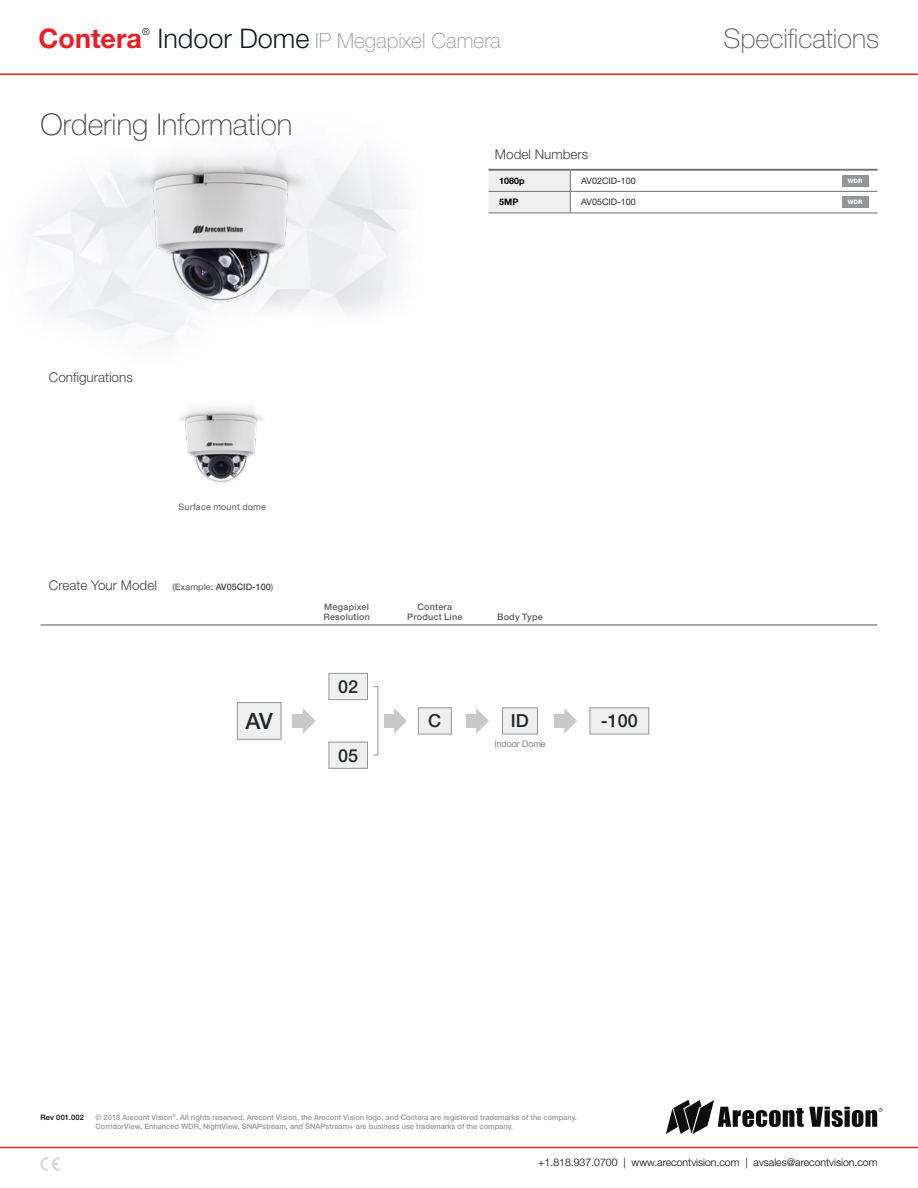
<style>
.page{position:relative;width:918px;height:1188px;background:#fff}
.page>*{position:absolute;margin:0;border:0;box-sizing:border-box;transform-origin:0 0}
.t1{font:100 30px "Helvetica Neue LT Std";color:#414042}
.t2{font:100 27px "Helvetica Neue LT Std";color:#58595b}
.t3{font:700 27px "Helvetica Neue LT Std";color:#ed1d24}
.t4{font:500 22.5px "Helvetica Neue LT Std";color:#20282b}
.t5{font:100 21px "Helvetica Neue LT Std";color:#939598}
.t6{font:500 18px "Helvetica Neue LT Std";color:#20282b}
.t7{font:300 13.5px "Helvetica Neue LT Std";color:#414042}
.t8{font:300 10.5px "Helvetica Neue LT Std";color:#000}
.t9{font:300 9.6px "Helvetica Neue LT Std";color:#131c20}
.t10{font:500 9px/9.4px "Helvetica Neue LT Std";letter-spacing:.025em;color:#58595b}
.t11{font:9px "Helvetica Neue LT Std";color:#292829}
.t12{font:9px "Helvetica Neue LT Std";letter-spacing:.02em;color:#58595b}
.t13{font:300 9px "Helvetica Neue LT Std";color:#58595b}
.t14{font:700 9px "Helvetica Neue LT Std";color:#000}
.t15{font:500 7.5px/9.4px "Helvetica Neue LT Std";color:#939598}
.t16{font:500 7.5px "Helvetica Neue LT Std";letter-spacing:.02em;color:#000}
.t17{font:800 6px "Helvetica Neue LT Std";color:#fff}
.s1{font-weight:300;font-size:27px;color:#131c20}
.s2{font-weight:500;font-size:9px;color:#6d6e71}
.s3{font-weight:500;font-size:9px}
</style>
<div class="page">
<svg style="left:666px;top:1100px;width:217px;height:34px"></svg>
<hr style="left:0;top:74px;width:918px;height:1px;background:#ed1d24">
<hr style="left:0;top:1147px;width:918px;height:1px;background:#ed1d24">
<div style="left:237px;top:703px;width:44px;height:36px;background:#efeff0"></div>
<div style="left:237px;top:702px;width:44px;height:38px;border:1px solid #939598"></div>
<div style="left:418px;top:708px;width:33px;height:26px;background:#efeff0"></div>
<div style="left:418px;top:707px;width:34px;height:27px;border:1px solid #939598"></div>
<div style="left:502px;top:708px;width:35px;height:26px;background:#efeff0"></div>
<div style="left:502px;top:707px;width:36px;height:27px;border:1px solid #939598"></div>
<div style="left:590px;top:708px;width:59px;height:26px;background:#efeff0"></div>
<div style="left:590px;top:707px;width:59px;height:27px;border:1px solid #939598"></div>
<div style="left:384px;top:714px;width:13px;height:13px;background:#c6c8ca"></div>
<svg style="left:394px;top:708px;width:13px;height:26px"></svg>
<div style="left:466px;top:714px;width:13px;height:13px;background:#c6c8ca"></div>
<svg style="left:476px;top:708px;width:13px;height:26px"></svg>
<div style="left:293px;top:714px;width:13px;height:13px;background:#c6c8ca"></div>
<svg style="left:303px;top:708px;width:13px;height:26px"></svg>
<div style="left:554px;top:714px;width:14px;height:13px;background:#c6c8ca"></div>
<svg style="left:564px;top:708px;width:13px;height:26px"></svg>
<hr style="left:40px;top:625px;width:838px;height:1px;background:#58595b">
<hr style="left:488px;top:169px;width:82px;height:2px;background:#6d6e71">
<svg style="left:488px;top:170px;width:83px;height:43px"></svg>
<hr style="left:570px;top:169px;width:307px;height:2px;background:#6d6e71">
<hr style="left:488px;top:213px;width:82px;height:1px;background:#6d6e71">
<hr style="left:570px;top:213px;width:307px;height:1px;background:#6d6e71">
<hr style="left:488px;top:191px;width:82px;height:1px;background:#6d6e71">
<hr style="left:570px;top:191px;width:307px;height:1px;background:#6d6e71">
<svg style="left:41px;top:1157px;width:19px;height:14px"></svg>
<div style="left:842px;top:175px;width:26px;height:12px;background:#939598"></div>
<div style="left:842px;top:197px;width:26px;height:11px;background:#939598"></div>
<div style="left:329px;top:742px;width:38px;height:26px;background:#efeff0"></div>
<div style="left:329px;top:742px;width:39px;height:27px;border:1px solid #939598"></div>
<div style="left:329px;top:673px;width:38px;height:27px;background:#efeff0"></div>
<div style="left:329px;top:673px;width:39px;height:27px;border:1px solid #939598"></div>
<img style="left:68px;top:122px;width:308px;height:208px">
<img style="left:176px;top:403px;width:90px;height:80px">
<div style="left:373px;top:687px;width:5px;height:68px;border:1px solid #939598"></div>
<h2 class="t3" style="left:39px;top:22px;width:105px">Contera</h2>
<p class="t9" style="left:142px;top:26px;width:9px">®</p>
<h3 class="t5" style="left:157px;top:28px;width:345px"><span class="s1">Indoor Dome</span> IP Megapixel Camera</h3>
<h1 class="t1" style="left:40px;top:107px;width:253px">Ordering Information</h1>
<h3 class="t7" style="left:495px;top:146px;width:95px">Model Numbers</h3>
<p class="t14" style="left:499px;top:175px;width:27px">1080p</p>
<p class="t11" style="left:581px;top:175px;width:56px">AV02CID-100</p>
<p class="t14" style="left:499px;top:197px;width:21px">5MP</p>
<p class="t11" style="left:581px;top:197px;width:56px">AV05CID-100</p>
<h3 class="t7" style="left:49px;top:369px;width:86px">Configurations</h3>
<p class="t12" style="left:178px;top:501px;width:89px">Surface mount dome</p>
<h3 class="t7" style="left:49px;top:577px;width:226px">Create Your Model <span class="s2">(Example:</span> <span class="s3">AV05CID-100</span><span class="s2">)</span></h3>
<p class="t10" style="left:324px;top:602px;width:48px">Megapixel<br>Resolution</p>
<p class="t10" style="left:407px;top:602px;width:57px;text-align:center">Contera<br>Product Line</p>
<p class="t10" style="left:497px;top:612px;width:47px">Body Type</p>
<h3 class="t6" style="left:338px;top:676px;width:22px">02</h3>
<h3 class="t4" style="left:246px;top:708px;width:29px">AV</h3>
<h3 class="t6" style="left:428px;top:710px;width:14px">C</h3>
<h3 class="t6" style="left:511px;top:710px;width:19px">ID</h3>
<h3 class="t6" style="left:601px;top:710px;width:39px">-100</h3>
<h3 class="t6" style="left:338px;top:744px;width:22px">05</h3>
<p class="t13" style="left:495px;top:738px;width:52px">Indoor Dome</p>
<h2 class="t2" style="left:723px;top:23px;width:157px">Specifications</h2>
<p class="t17" style="left:848px;top:177px;width:16px">WDR</p>
<p class="t17" style="left:848px;top:199px;width:16px">WDR</p>
<p class="t16" style="left:40px;top:1113px;width:45px">Rev 001.002</p>
<p class="t15" style="left:96px;top:1112px;width:483px">© 2018 Arecont Vision<sup>®</sup>. All rights reserved. Arecont Vision, the Arecont Vision logo, and Contera are registered trademarks of the company.<br>CorridorView, Enhanced WDR, NightView, SNAPstream, and SNAPstream+ are business use trademarks of the company.</p>
<h3 class="t8" style="left:538px;top:1156px;width:341px">+1.818.937.0700 | www.arecontvision.com | avsales@arecontvision.com</h3>
</div>
